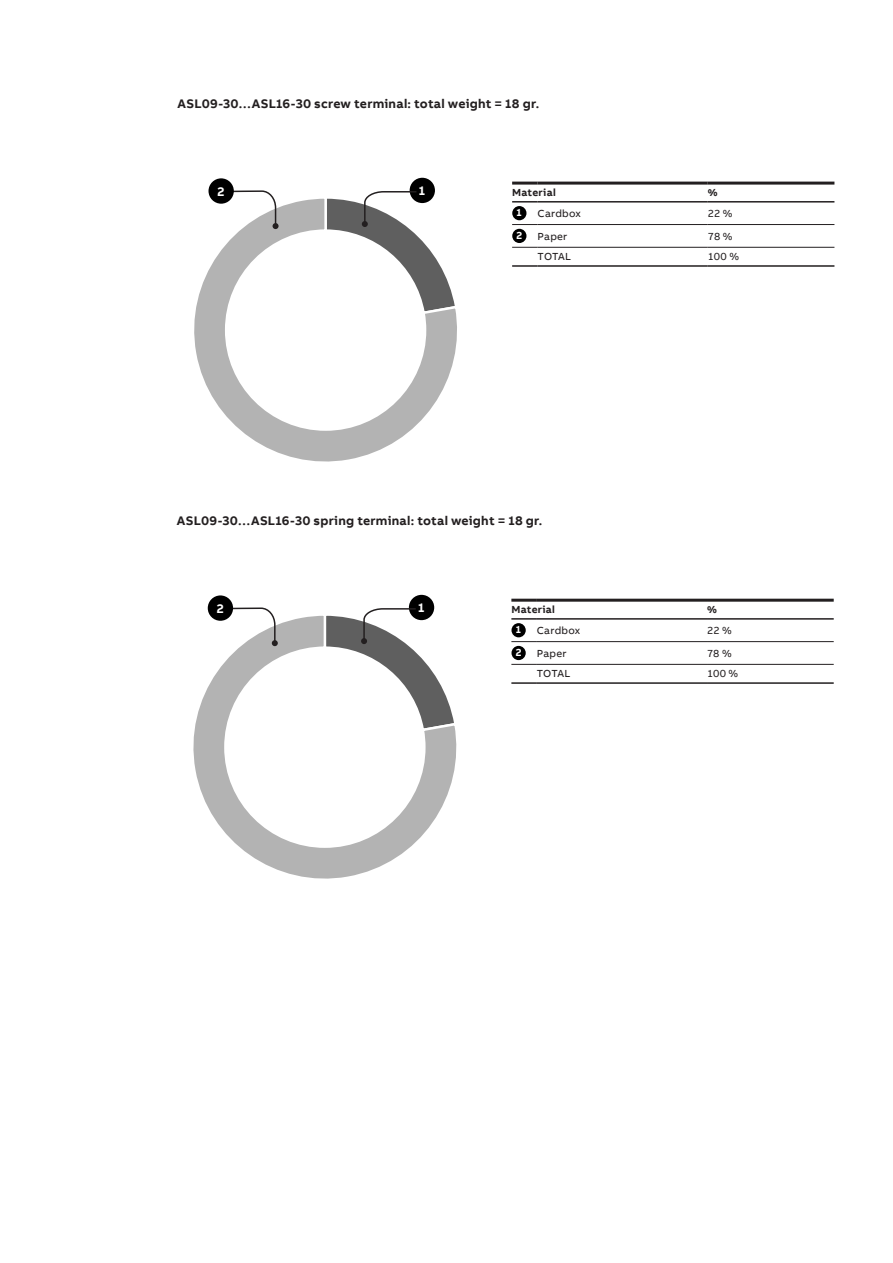
<style>
.page{position:relative;width:893px;height:1263px;background:#fff}
.page>*{position:absolute;margin:0;border:0;box-sizing:border-box;transform-origin:0 0}
.Paragraph_Title_8_5p{font:700 12.75px "AB Bvoice";letter-spacing:.02em;color:#231f20}
.Paragraph_Title_8_5p-2{font:700 12.75px "AB Bvoice";color:#fff}
.Table_Content_Left_7{font:10.5px "AB Bvoice";letter-spacing:.02em;color:#231f20}
.Table_Title_Left_7pt{font:700 10.5px "AB Bvoice";letter-spacing:.025em;color:#231f20}
.t1{font:700 10.5px "AB Bvoice";color:#fff}
</style>
<div class="page">
<svg style="left:194px;top:188px;width:263px;height:274px"></svg>
<hr style="left:512px;top:182px;width:26px;height:3px;background:#231f20">
<hr style="left:538px;top:182px;width:170px;height:3px;background:#231f20">
<hr style="left:708px;top:182px;width:126px;height:3px;background:#231f20">
<svg style="left:512px;top:224px;width:26px;height:1px"></svg>
<hr style="left:538px;top:224px;width:170px;height:1px;background:#231f20">
<hr style="left:708px;top:224px;width:126px;height:1px;background:#231f20">
<svg style="left:512px;top:247px;width:26px;height:1px"></svg>
<hr style="left:538px;top:247px;width:170px;height:1px;background:#231f20">
<hr style="left:708px;top:247px;width:126px;height:1px;background:#231f20">
<hr style="left:512px;top:265px;width:26px;height:2px;background:#231f20">
<hr style="left:538px;top:265px;width:170px;height:2px;background:#231f20">
<hr style="left:708px;top:265px;width:126px;height:2px;background:#231f20">
<hr style="left:512px;top:201px;width:26px;height:2px;background:#231f20">
<hr style="left:538px;top:201px;width:170px;height:2px;background:#231f20">
<hr style="left:708px;top:201px;width:126px;height:2px;background:#231f20">
<div style="left:512px;top:206px;width:14px;height:14px;background:#000;border-radius:50%"></div>
<div style="left:512px;top:229px;width:14px;height:14px;background:#000;border-radius:50%"></div>
<div style="left:410px;top:178px;width:25px;height:25px;background:#000;border-radius:50%"></div>
<svg style="left:323px;top:190px;width:134px;height:126px"></svg>
<svg style="left:230px;top:190px;width:49px;height:39px"></svg>
<div style="left:208px;top:178px;width:26px;height:26px;background:#000;border-radius:50%"></div>
<svg style="left:193px;top:605px;width:264px;height:274px"></svg>
<hr style="left:511px;top:599px;width:26px;height:3px;background:#231f20">
<hr style="left:537px;top:599px;width:170px;height:3px;background:#231f20">
<hr style="left:707px;top:599px;width:127px;height:3px;background:#231f20">
<svg style="left:511px;top:641px;width:26px;height:1px"></svg>
<hr style="left:537px;top:641px;width:170px;height:1px;background:#231f20">
<hr style="left:707px;top:641px;width:127px;height:1px;background:#231f20">
<svg style="left:511px;top:664px;width:26px;height:1px"></svg>
<hr style="left:537px;top:664px;width:170px;height:1px;background:#231f20">
<hr style="left:707px;top:664px;width:127px;height:1px;background:#231f20">
<hr style="left:511px;top:682px;width:26px;height:2px;background:#231f20">
<hr style="left:537px;top:682px;width:170px;height:2px;background:#231f20">
<hr style="left:707px;top:682px;width:127px;height:2px;background:#231f20">
<hr style="left:511px;top:618px;width:26px;height:2px;background:#231f20">
<hr style="left:537px;top:618px;width:170px;height:2px;background:#231f20">
<hr style="left:707px;top:618px;width:127px;height:2px;background:#231f20">
<div style="left:511px;top:623px;width:15px;height:14px;background:#000;border-radius:50%"></div>
<div style="left:511px;top:646px;width:15px;height:14px;background:#000;border-radius:50%"></div>
<div style="left:409px;top:595px;width:25px;height:25px;background:#000;border-radius:50%"></div>
<svg style="left:322px;top:607px;width:135px;height:126px"></svg>
<svg style="left:229px;top:607px;width:49px;height:39px"></svg>
<div style="left:208px;top:595px;width:25px;height:26px;background:#000;border-radius:50%"></div>
<p class="Paragraph_Title_8_5p" style="left:178px;top:96px;width:363px">ASL09-30…ASL16-30 screw terminal: total weight = 18 gr.</p>
<p class="Paragraph_Title_8_5p-2" style="left:218px;top:183px;width:9px">2</p>
<p class="Paragraph_Title_8_5p-2" style="left:419px;top:183px;width:8px">1</p>
<p class="Table_Title_Left_7pt" style="left:512px;top:186px;width:45px">Material</p>
<p class="Table_Title_Left_7pt" style="left:708px;top:186px;width:11px">%</p>
<p class="t1" style="left:517px;top:206px;width:7px">1</p>
<p class="Table_Content_Left_7" style="left:538px;top:207px;width:45px">Cardbox</p>
<p class="Table_Content_Left_7" style="left:708px;top:207px;width:26px">22 %</p>
<p class="t1" style="left:516px;top:229px;width:7px">2</p>
<p class="Table_Content_Left_7" style="left:538px;top:230px;width:31px">Paper</p>
<p class="Table_Content_Left_7" style="left:708px;top:230px;width:26px">78 %</p>
<p class="Table_Content_Left_7" style="left:538px;top:250px;width:35px">TOTAL</p>
<p class="Table_Content_Left_7" style="left:708px;top:250px;width:33px">100 %</p>
<p class="Paragraph_Title_8_5p" style="left:177px;top:513px;width:367px">ASL09-30…ASL16-30 spring terminal: total weight = 18 gr.</p>
<p class="Paragraph_Title_8_5p-2" style="left:217px;top:600px;width:9px">2</p>
<p class="Paragraph_Title_8_5p-2" style="left:418px;top:600px;width:8px">1</p>
<p class="Table_Title_Left_7pt" style="left:511px;top:603px;width:45px">Material</p>
<p class="Table_Title_Left_7pt" style="left:707px;top:603px;width:11px">%</p>
<p class="t1" style="left:516px;top:623px;width:7px">1</p>
<p class="Table_Content_Left_7" style="left:537px;top:624px;width:45px">Cardbox</p>
<p class="Table_Content_Left_7" style="left:707px;top:624px;width:26px">22 %</p>
<p class="t1" style="left:516px;top:646px;width:7px">2</p>
<p class="Table_Content_Left_7" style="left:537px;top:647px;width:31px">Paper</p>
<p class="Table_Content_Left_7" style="left:707px;top:647px;width:26px">78 %</p>
<p class="Table_Content_Left_7" style="left:537px;top:667px;width:35px">TOTAL</p>
<p class="Table_Content_Left_7" style="left:707px;top:667px;width:33px">100 %</p>
</div>
